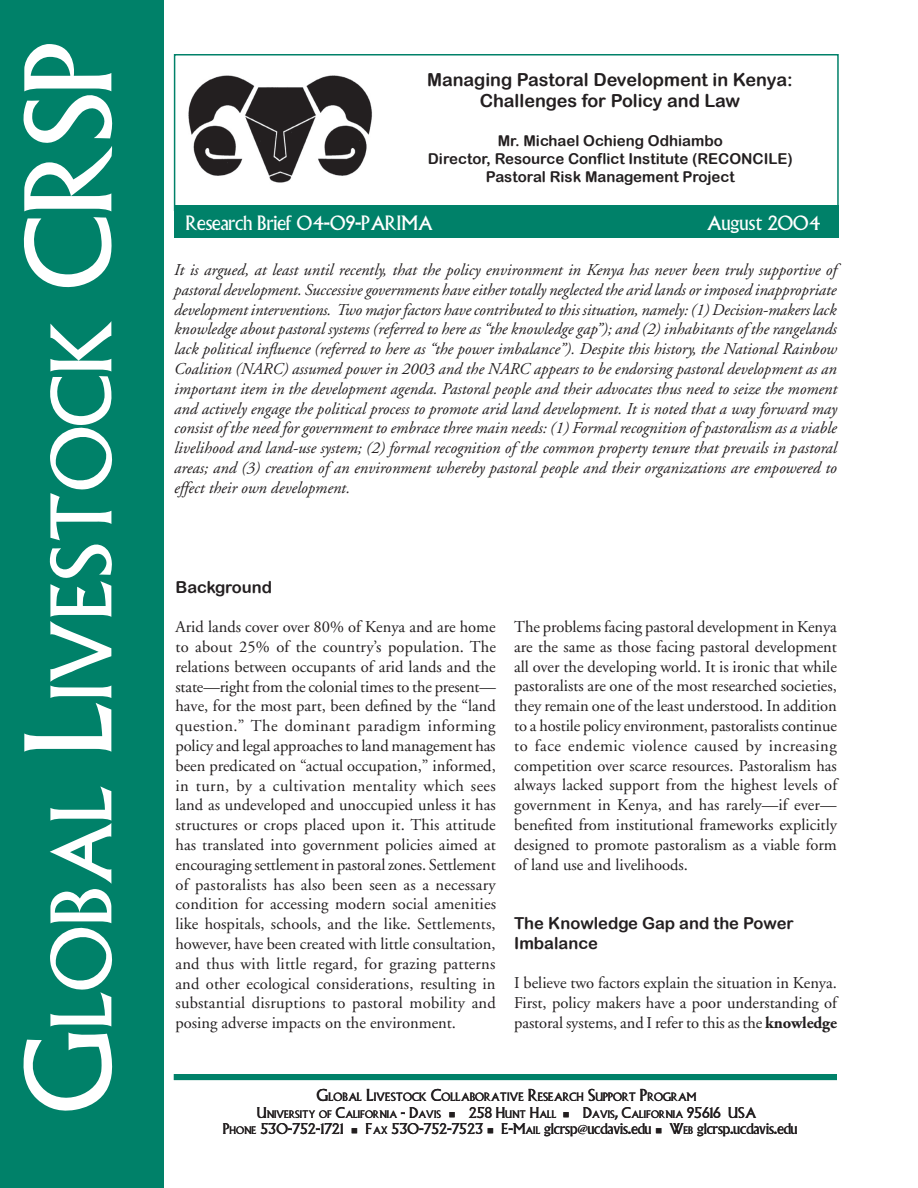
<style>
.page{position:relative;width:918px;height:1188px;background:#fff}
.page>*{position:absolute;margin:0;border:0;box-sizing:border-box;transform-origin:0 0}
.t1{font:108px "Furioso";color:#fff}
.t2{font:75.6px "Furioso";color:#fff}
.t3{font:18px/21.6px "Arial Rounded MT Bold";color:#231f20;text-align:center}
.t4{font:18px "Furioso";color:#fff}
.t5{font:16.5px/19.8px "Adobe Garamond";color:#231f20;text-align:justify}
.t6{font:italic 16.5px/19.8px "Adobe Garamond";color:#231f20;text-align:justify}
.t7{font:16.5px/19.8px "Arial Rounded MT Bold";color:#231f20}
.t8{font:15px/18px "Arial Rounded MT Bold";color:#231f20;text-align:center}
.t9{font:13.5px "Furioso";color:#231f20}
.t10{font:10.5px "Furioso";color:#231f20}
.t11{font:9.45px "Furioso";color:#231f20}
.s1{font-size:108px}
.s2{font-weight:700}
.s3{font-size:15px}
.s4{font-size:13.5px}
.s5{font-size:9.45px}
.s6{font-family:"Adobe Garamond"}
</style>
<div class="page">
<div style="left:174px;top:206px;width:665px;height:32px;background:#008169"></div>
<div style="left:0;top:0;width:164px;height:1188px;background:#008169"></div>
<div style="left:174px;top:54px;width:665px;height:157px;border:2px solid #008169"></div>
<img style="left:188px;top:75px;width:184px;height:108px">
<div style="left:174px;top:1074px;width:663px;height:6px;background:#008169"></div>
<h2 class="t2" style="left:34px;top:1029px;width:988px;rotate:-90deg">LOBAL <span class="s1">L</span>IVESTOCK <span class="s1">CRSP</span></h2>
<h1 class="t1" style="left:1px;top:1112px;width:86px;rotate:-90deg">G</h1>
<p class="t3" style="left:427px;top:68px;width:367px">Managing Pastoral Development in Kenya:<br>Challenges for Policy and Law</p>
<p class="t8" style="left:428px;top:131px;width:366px">Mr. Michael Ochieng Odhiambo<br>Director, Resource Conflict Institute (RECONCILE)<br>Pastoral Risk Management Project</p>
<p class="t4" style="left:186px;top:211px;width:249px">Research Brief 04-09-PARIMA</p>
<p class="t4" style="left:707px;top:211px;width:115px">August 2004</p>
<p class="t6" style="left:174px;top:260px;width:664px">It is argued, at least until recently, that the policy environment in Kenya has never been truly supportive of pastoral development. Successive governments have either totally neglected the arid lands or imposed inappropriate development interventions. Two major factors have contributed to this situation, namely: (1) Decision-makers lack knowledge about pastoral systems (referred to here as “the knowledge gap”); and (2) inhabitants of the rangelands lack political influence (referred to here as “the power imbalance”). Despite this history, the National Rainbow Coalition (NARC) assumed power in 2003 and the NARC appears to be endorsing pastoral development as an important item in the development agenda. Pastoral people and their advocates thus need to seize the moment and actively engage the political process to promote arid land development. It is noted that a way forward may consist of the need for government to embrace three main needs: (1) Formal recognition of pastoralism as a viable livelihood and land-use system; (2) formal recognition of the common property tenure that prevails in pastoral areas; and (3) creation of an environment whereby pastoral people and their organizations are empowered to effect their own development.</p>
<p class="t7" style="left:175px;top:577px;width:98px">Background</p>
<p class="t5" style="left:175px;top:617px;width:322px">Arid lands cover over 80% of Kenya and are home to about 25% of the country’s population. The relations between occupants of arid lands and the state—right from the colonial times to the present— have, for the most part, been defined by the “land question.” The dominant paradigm informing policy and legal approaches to land management has been predicated on “actual occupation,” informed, in turn, by a cultivation mentality which sees land as undeveloped and unoccupied unless it has structures or crops placed upon it. This attitude has translated into government policies aimed at encouraging settlement in pastoral zones. Settlement of pastoralists has also been seen as a necessary condition for accessing modern social amenities like hospitals, schools, and the like. Settlements, however, have been created with little consultation, and thus with little regard, for grazing patterns and other ecological considerations, resulting in substantial disruptions to pastoral mobility and posing adverse impacts on the environment.</p>
<p class="t5" style="left:514px;top:617px;width:324px">The problems facing pastoral development in Kenya are the same as those facing pastoral development all over the developing world. It is ironic that while pastoralists are one of the most researched societies, they remain one of the least understood. In addition to a hostile policy environment, pastoralists continue to face endemic violence caused by increasing competition over scarce resources. Pastoralism has always lacked support from the highest levels of government in Kenya, and has rarely—if ever— benefited from institutional frameworks explicitly designed to promote pastoralism as a viable form of land use and livelihoods.</p>
<p class="t7" style="left:514px;top:913px;width:281px">The Knowledge Gap and the Power<br>Imbalance</p>
<p class="t5" style="left:514px;top:974px;width:324px">I believe two factors explain the situation in Kenya.<br>First, policy makers have a poor understanding of pastoral systems, and I refer to this as the <span class="s2">knowledge</span></p>
<p class="t10" style="left:317px;top:1091px;width:381px"><span class="s3">G</span>LOBAL <span class="s3">L</span>IVESTOCK <span class="s3">C</span>OLLABORATIVE <span class="s3">R</span>ESEARCH <span class="s3">S</span>UPPORT <span class="s3">P</span>ROGRAM</p>
<p class="t11" style="left:257px;top:1108px;width:501px"><span class="s4">U</span>NIVERSITY OF <span class="s4">C</span>ALIFORNIA <span class="s4">- D</span>AVIS ■ <span class="s4">258 H</span>UNT <span class="s4">H</span>ALL ■ <span class="s4">D</span>AVIS<span class="s4">, C</span>ALIFORNIA <span class="s4">95616 USA</span></p>
<p class="t9" style="left:223px;top:1120px;width:576px">P<span class="s5">HONE</span> 530-752-1721 ■ F<span class="s5">AX</span> 530-752-7523 ■ E-M<span class="s5">AIL</span> glcrsp<span class="s6">@</span>ucdavis.edu ■ W<span class="s5">EB</span> glcrsp.ucdavis.edu</p>
</div>
